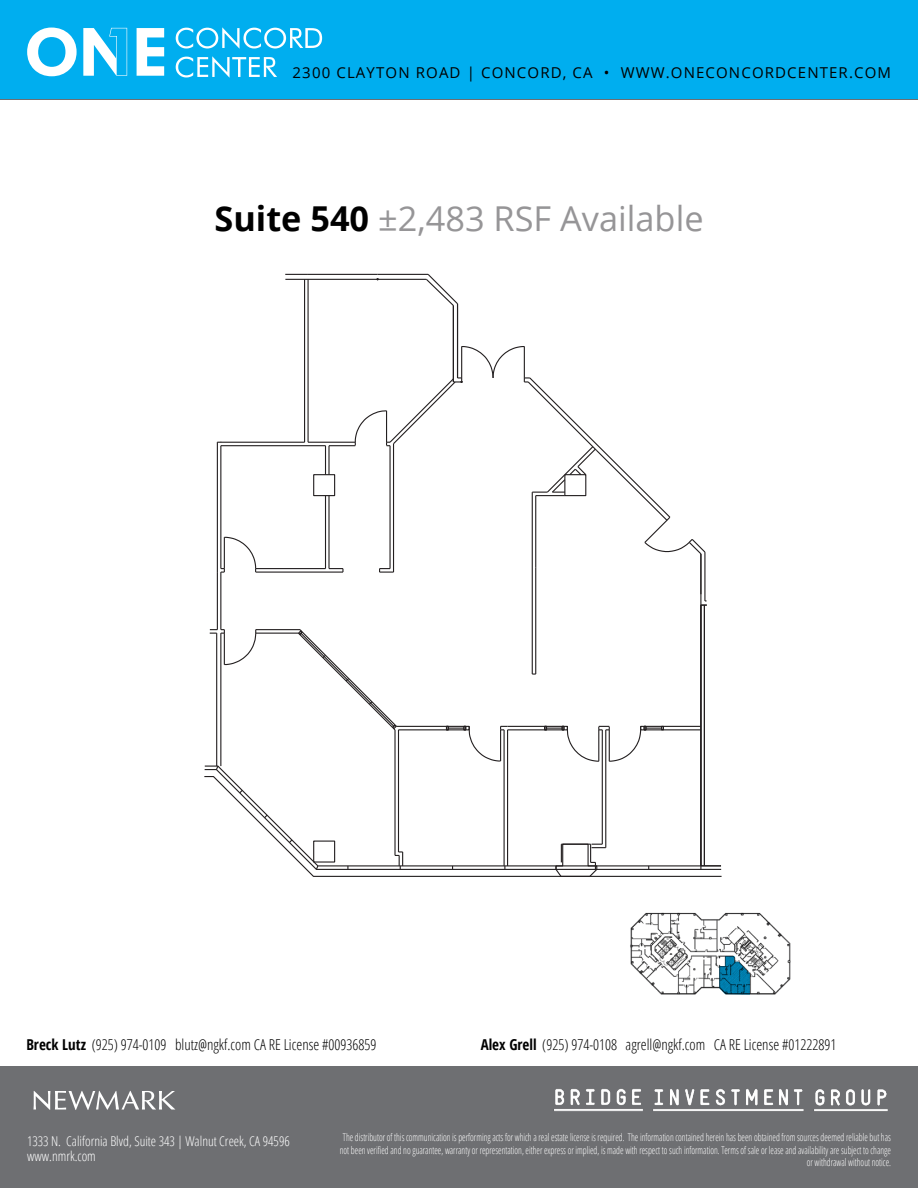
<style>
.page{position:relative;width:918px;height:1188px;background:#fff}
.page>*{position:absolute;margin:0;border:0;box-sizing:border-box;transform-origin:0 0}
.t1{font:34.35px "Open Sans";color:#969597}
.t2{font:300 condensed 15px "Open Sans";color:#000}
.t3{font:15px "Open Sans";letter-spacing:.075em;color:#000}
.t4{font:300 condensed 13.5px/15px "Open Sans";color:#fff}
.t5{font:300 condensed 10.5px/12.6px "Open Sans";color:#fff;text-align:right;scale:.85 1}
.s1{font-weight:700;color:#000}
.s2{font-weight:700}
</style>
<div class="page">
<hr style="left:0;top:99px;width:918px;height:1px;background:#6e6f72">
<div style="left:0;top:0;width:918px;height:98px;background:#00aeef"></div>
<svg style="left:27px;top:28px;width:50px;height:48px"></svg>
<svg style="left:137px;top:28px;width:27px;height:48px"></svg>
<svg style="left:176px;top:27px;width:146px;height:22px"></svg>
<svg style="left:176px;top:56px;width:101px;height:22px"></svg>
<svg style="left:83px;top:28px;width:44px;height:48px"></svg>
<div style="left:0;top:1066px;width:918px;height:122px;background:#6e6f72"></div>
<img style="left:553px;top:1088px;width:335px;height:24px">
<svg style="left:33px;top:1091px;width:142px;height:19px"></svg>
<div style="left:313px;top:474px;width:22px;height:22px;border:1px solid #231f20"></div>
<svg style="left:307px;top:871px;width:415px;height:6px"></svg>
<svg style="left:204px;top:768px;width:518px;height:103px"></svg>
<hr style="left:704px;top:552px;width:1px;height:49px;background:#231f20">
<hr style="left:700px;top:554px;width:1px;height:51px;background:#231f20">
<svg style="left:425px;top:273px;width:34px;height:34px"></svg>
<svg style="left:285px;top:274px;width:23px;height:1px"></svg>
<hr style="left:378px;top:274px;width:50px;height:1px;background:#231f20">
<hr style="left:308px;top:274px;width:70px;height:1px;background:#231f20">
<hr style="left:285px;top:279px;width:141px;height:1px;background:#231f20">
<hr style="left:457px;top:304px;width:1px;height:74px;background:#231f20">
<hr style="left:453px;top:306px;width:1px;height:76px;background:#231f20">
<hr style="left:220px;top:633px;width:1px;height:133px;background:#231f20">
<hr style="left:216px;top:633px;width:1px;height:133px;background:#231f20">
<hr style="left:394px;top:730px;width:2px;height:125px;background:#231f20">
<hr style="left:507px;top:730px;width:1px;height:136px;background:#231f20">
<hr style="left:504px;top:730px;width:1px;height:136px;background:#231f20">
<hr style="left:398px;top:730px;width:1px;height:122px;background:#231f20">
<hr style="left:398px;top:729px;width:49px;height:1px;background:#231f20">
<svg style="left:395px;top:851px;width:8px;height:18px"></svg>
<hr style="left:602px;top:730px;width:1px;height:114px;background:#231f20">
<hr style="left:605px;top:730px;width:1px;height:118px;background:#231f20">
<svg style="left:555px;top:843px;width:51px;height:34px"></svg>
<hr style="left:508px;top:729px;width:37px;height:1px;background:#231f20">
<hr style="left:663px;top:729px;width:38px;height:1px;background:#231f20">
<hr style="left:663px;top:726px;width:38px;height:1px;background:#231f20">
<hr style="left:508px;top:726px;width:37px;height:1px;background:#231f20">
<hr style="left:532px;top:492px;width:1px;height:182px;background:#231f20">
<hr style="left:393px;top:444px;width:1px;height:128px;background:#231f20">
<hr style="left:217px;top:442px;width:1px;height:130px;background:#231f20">
<hr style="left:535px;top:496px;width:1px;height:71px;background:#231f20">
<hr style="left:535px;top:567px;width:1px;height:107px;background:#231f20">
<svg style="left:221px;top:536px;width:36px;height:37px"></svg>
<hr style="left:396px;top:726px;width:51px;height:1px;background:#231f20">
<hr style="left:256px;top:629px;width:44px;height:1px;background:#231f20">
<hr style="left:256px;top:633px;width:43px;height:1px;background:#231f20">
<svg style="left:210px;top:629px;width:47px;height:37px"></svg>
<hr style="left:389px;top:446px;width:2px;height:123px;background:#231f20">
<hr style="left:220px;top:446px;width:1px;height:123px;background:#231f20">
<hr style="left:256px;top:568px;width:70px;height:1px;background:#231f20">
<hr style="left:221px;top:445px;width:105px;height:1px;background:#231f20">
<hr style="left:256px;top:572px;width:87px;height:1px;background:#231f20">
<svg style="left:379px;top:568px;width:15px;height:5px"></svg>
<svg style="left:329px;top:568px;width:15px;height:4px"></svg>
<hr style="left:328px;top:496px;width:2px;height:73px;background:#231f20">
<hr style="left:325px;top:496px;width:1px;height:73px;background:#231f20">
<svg style="left:700px;top:600px;width:22px;height:269px"></svg>
<svg style="left:325px;top:345px;width:381px;height:210px"></svg>
<svg style="left:544px;top:726px;width:120px;height:36px"></svg>
<svg style="left:446px;top:726px;width:62px;height:36px"></svg>
<svg style="left:297px;top:629px;width:101px;height:102px"></svg>
<hr style="left:308px;top:279px;width:1px;height:163px;background:#231f20">
<hr style="left:304px;top:279px;width:1px;height:163px;background:#231f20">
<hr style="left:217px;top:442px;width:88px;height:1px;background:#231f20">
<hr style="left:308px;top:442px;width:47px;height:1px;background:#231f20">
<hr style="left:217px;top:572px;width:1px;height:58px;background:#231f20">
<hr style="left:220px;top:572px;width:1px;height:58px;background:#231f20">
<img style="left:630px;top:912px;width:161px;height:83px">
<svg style="left:719px;top:956px;width:31px;height:39px"></svg>
<h2 class="t3" style="left:293px;top:62px;width:600px">2300 CLAYTON ROAD | CONCORD, CA • WWW.ONECONCORDCENTER.COM</h2>
<h1 class="t1" style="left:214px;top:195px;width:491px"><span class="s1">Suite 540</span> ±2,483 RSF Available</h1>
<h2 class="t2" style="left:26px;top:1035px;width:352px"><span class="s2">Breck Lutz</span> (925) 974-0109 blutz@ngkf.com CA RE License #00936859</h2>
<h2 class="t2" style="left:481px;top:1035px;width:357px"><span class="s2">Alex Grell</span> (925) 974-0108 agrell@ngkf.com CA RE License #01222891</h2>
<p class="t4" style="left:27px;top:1133px;width:264px">1333 N. California Blvd, Suite 343 | Walnut Creek, CA 94596 www.nmrk.com</p>
<p class="t5" style="left:340px;top:1131px;width:650px">The distributor of this communication is performing acts for which a real estate license is required. The information contained herein has been obtained from sources deemed reliable but has not been verified and no guarantee, warranty or representation, either express or implied, is made with respect to such information. Terms of sale or lease and availability are subject to change or withdrawal without notice.</p>
</div>
